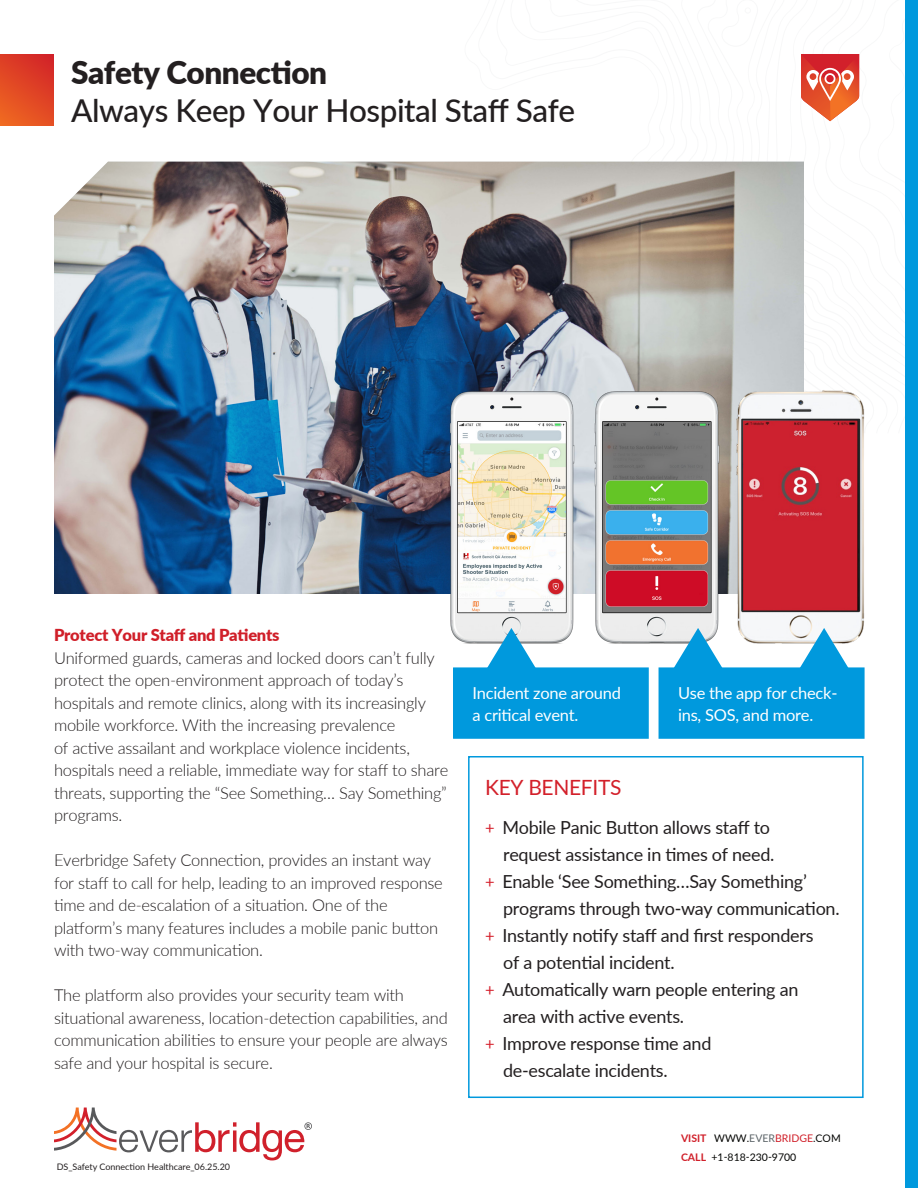
<style>
.page{position:relative;width:918px;height:1188px;background:#fff}
.page>*{position:absolute;margin:0;border:0;box-sizing:border-box;transform-origin:0 0}
.t1{font:500 31.5px "Lato";letter-spacing:-.015em;color:#231f20}
.t2{font:900 31.5px "Lato";letter-spacing:-.015em;color:#231f20}
.t3{font:21px "Lato";letter-spacing:-.015em;color:#d3202a}
.t4{font:18px/27px "Lato";letter-spacing:-.015em;color:#231f20}
.t5{font:300 16.5px/22.5px "Lato";letter-spacing:-.015em;color:#231f20}
.t6{font:16.5px/22.5px "Lato";letter-spacing:-.015em;color:#fff}
.t7{font:900 16.5px "Lato";letter-spacing:-.015em;color:#d01f29}
.t8{font:10.5px "Lato";color:#040503}
.t9{font:9px "Lato";color:#231f20}
.s1{font-size:16.5px;color:#d5202c}
.s2{font-weight:700;color:#d01f29}
.s3{color:#5d6569}
.s4{color:#d01f29}
</style>
<div class="page">
<svg style="left:54px;top:1108px;width:258px;height:52px"></svg>
<img style="left:54px;top:162px;width:750px;height:432px">
<div style="left:906px;top:0;width:12px;height:1188px;background:#09d"></div>
<div style="left:0;top:54px;width:54px;height:72px;background:linear-gradient(to bottom,#d62d27,#eb5d22)"></div>
<svg style="left:796px;top:0;width:110px;height:339px"></svg>
<img style="left:728px;top:386px;width:137px;height:258px">
<img style="left:446px;top:387px;width:131px;height:257px">
<img style="left:592px;top:387px;width:130px;height:257px">
<div style="left:454px;top:668px;width:194px;height:70px;background:#09d"></div>
<div style="left:453px;top:667px;width:196px;height:72px;border:2px solid #09d"></div>
<svg style="left:487px;top:628px;width:49px;height:41px"></svg>
<div style="left:659px;top:668px;width:205px;height:70px;background:#09d"></div>
<div style="left:659px;top:667px;width:206px;height:72px;border:2px solid #09d"></div>
<svg style="left:799px;top:628px;width:50px;height:41px"></svg>
<svg style="left:673px;top:628px;width:50px;height:41px"></svg>
<div style="left:468px;top:756px;width:396px;height:342px;border:2px solid #09d"></div>
<p class="t2" style="left:71px;top:49px;width:257px">Safety Connection</p>
<p class="t1" style="left:71px;top:87px;width:505px">Always Keep Your Hospital Staff Safe</p>
<p class="t7" style="left:54px;top:623px;width:227px">Protect Your Staff and Patients</p>
<p class="t5" style="left:54px;top:646px;width:396px">Uniformed guards, cameras and locked doors can’t fully protect the open-environment approach of today’s hospitals and remote clinics, along with its increasingly mobile workforce. With the increasing prevalence<br>of active assailant and workplace violence incidents, hospitals need a reliable, immediate way for staff to share threats, supporting the “See Something… Say Something” programs.</p>
<p class="t5" style="left:54px;top:848px;width:390px">Everbridge Safety Connection, provides an instant way for staff to call for help, leading to an improved response time and de-escalation of a situation. One of the platform’s many features includes a mobile panic button with two-way communication.</p>
<p class="t5" style="left:54px;top:983px;width:395px">The platform also provides your security team with situational awareness, location-detection capabilities, and communication abilities to ensure your people are always safe and your hospital is secure.</p>
<p class="t9" style="left:57px;top:1160px;width:175px">DS_Safety Connection Healthcare_06.25.20</p>
<p class="t6" style="left:473px;top:681px;width:150px">Incident zone around a critical event.</p>
<p class="t6" style="left:678px;top:681px;width:161px">Use the app for check&shy;ins, SOS, and more.</p>
<p class="t3" style="left:485px;top:772px;width:138px">KEY BENEFITS</p>
<p class="t4" style="left:485px;top:813px;width:291px;text-align:right"><span class="s1">+</span> Mobile Panic Button allows staff to request assistance in times of need.</p>
<p class="t4" style="left:503px;top:867px;width:338px;text-indent:-18px"><span class="s1">+</span> Enable ‘See Something…Say Something’ programs through two-way communication.</p>
<p class="t4" style="left:503px;top:921px;width:312px;text-indent:-18px"><span class="s1">+</span> Instantly notify staff and first responders of a potential incident.</p>
<p class="t4" style="left:503px;top:975px;width:297px;text-indent:-18px"><span class="s1">+</span> Automatically warn people entering an area with active events.</p>
<p class="t4" style="left:503px;top:1029px;width:210px;text-indent:-18px"><span class="s1">+</span> Improve response time and de-escalate incidents.</p>
<p class="t8" style="left:681px;top:1131px;width:161px"><span class="s2">VISIT</span> WWW.<span class="s3">EVER</span><span class="s4">BRIDGE</span>.COM</p>
<p class="t8" style="left:681px;top:1150px;width:117px"><span class="s2">CALL</span> +1-818-230-9700</p>
</div>
